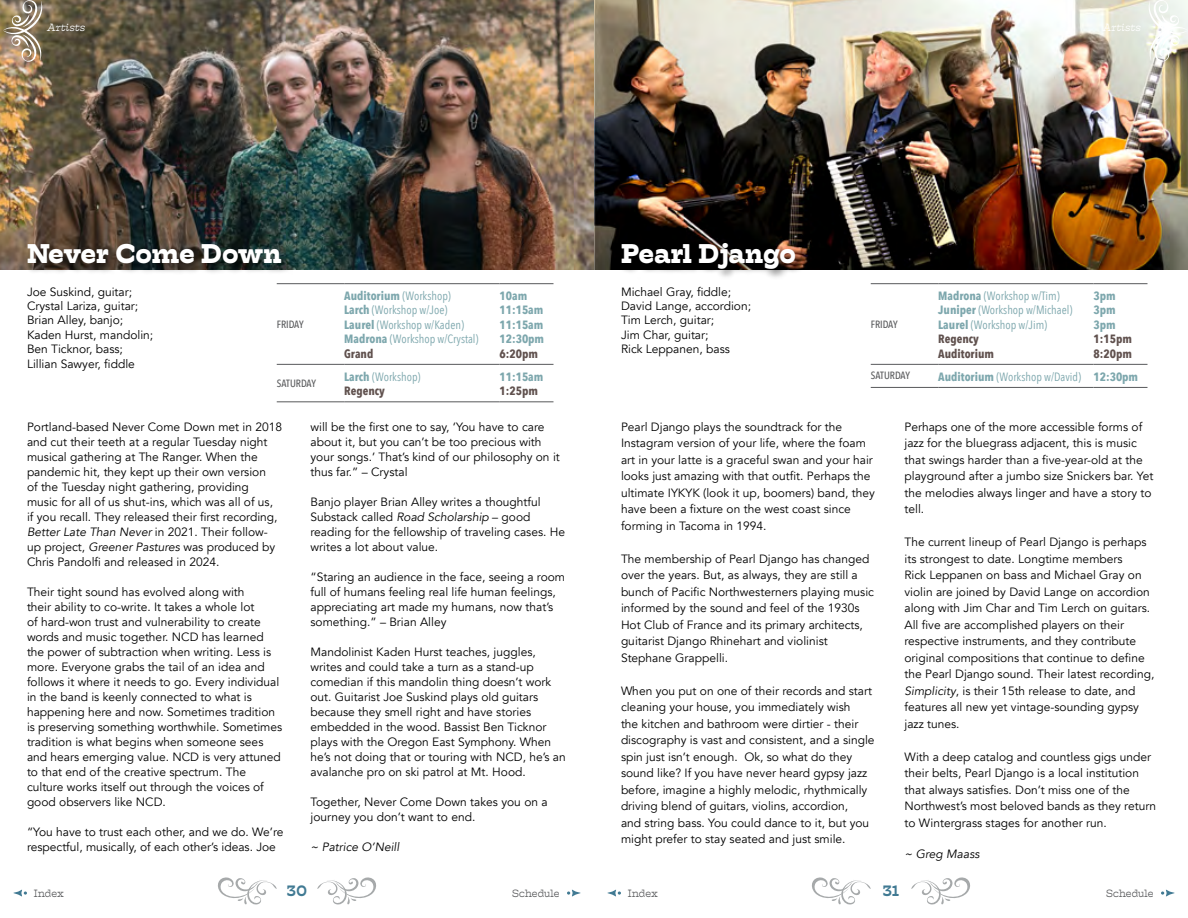
<style>
.page{position:relative;width:1188px;height:918px;background:#fff}
.page>*{position:absolute;margin:0;border:0;box-sizing:border-box;transform-origin:0 0}
.t1{font:700 27px "Hatch";letter-spacing:-.015em;color:#fff}
.t2{font:500 15px "Hatch";color:#417a93}
.t3{font:12px/15px "Avenir";color:#000}
.t4{font:12px/14.4px "Avenir Next Condensed";color:#7da7ad}
.t5{font:700 12px/14.4px "Avenir Next Condensed";color:#7da7ad;text-align:justify}
.t6{font:italic 12px "Avenir";color:#000}
.t7{font:700 12px/14.4px "Avenir Next Condensed";color:#60514e}
.t8{font:500 10.5px "Avenir Next Condensed";color:#58595b}
.t9{font:300 10.5px "Hatch";color:#58595b}
.t10{font:italic 300 10.5px "Hatch";color:#fff}
.s1{font-weight:700}
.s2{font-weight:700;color:#60514e}
.s3{font-weight:400}
.s4{font-style:italic}
</style>
<div class="page">
<img style="left:594px;top:0;width:594px;height:270px">
<img style="left:0;top:0;width:594px;height:270px">
<svg style="left:218px;top:877px;width:59px;height:28px"></svg>
<svg style="left:317px;top:877px;width:59px;height:28px"></svg>
<svg style="left:812px;top:877px;width:59px;height:28px"></svg>
<svg style="left:911px;top:877px;width:59px;height:28px"></svg>
<svg style="left:3px;top:0;width:42px;height:64px;background:#a6947c"></svg>
<svg style="left:1146px;top:0;width:42px;height:64px"></svg>
<hr style="left:871px;top:283px;width:67px;height:1px;background:#58595b">
<hr style="left:938px;top:283px;width:156px;height:1px;background:#58595b">
<hr style="left:1094px;top:283px;width:54px;height:1px;background:#58595b">
<hr style="left:871px;top:364px;width:67px;height:1px;background:#58595b">
<hr style="left:938px;top:364px;width:156px;height:1px;background:#58595b">
<hr style="left:1094px;top:364px;width:54px;height:1px;background:#58595b">
<hr style="left:871px;top:387px;width:67px;height:1px;background:#58595b">
<hr style="left:938px;top:387px;width:156px;height:1px;background:#58595b">
<hr style="left:1094px;top:387px;width:54px;height:1px;background:#58595b">
<div style="left:618px;top:241px;width:189px;height:39px;background:#000;opacity:.51"></div>
<hr style="left:277px;top:283px;width:67px;height:1px;background:#58595b">
<hr style="left:344px;top:283px;width:156px;height:1px;background:#58595b">
<hr style="left:500px;top:283px;width:54px;height:1px;background:#58595b">
<hr style="left:277px;top:364px;width:67px;height:1px;background:#58595b">
<hr style="left:344px;top:364px;width:156px;height:1px;background:#58595b">
<hr style="left:500px;top:364px;width:54px;height:1px;background:#58595b">
<hr style="left:277px;top:402px;width:67px;height:1px;background:#58595b">
<hr style="left:344px;top:402px;width:156px;height:1px;background:#58595b">
<hr style="left:500px;top:402px;width:54px;height:1px;background:#58595b">
<div style="left:24px;top:242px;width:269px;height:33px;background:#000;opacity:.51"></div>
<svg style="left:13px;top:890px;width:14px;height:7px"></svg>
<svg style="left:567px;top:890px;width:14px;height:7px"></svg>
<svg style="left:607px;top:890px;width:14px;height:7px"></svg>
<svg style="left:1161px;top:890px;width:14px;height:7px"></svg>
<p class="t10" style="left:47px;top:20px;width:39px">Artists</p>
<p class="t10" style="left:1103px;top:20px;width:39px">Artists</p>
<h1 class="t1" style="left:27px;top:236px;width:256px">Never Come Down</h1>
<h1 class="t1" style="left:621px;top:236px;width:177px">Pearl Django</h1>
<p class="t3" style="left:27px;top:284px;width:128px;line-height:14.4px">Joe Suskind, guitar;<br>Crystal Lariza, guitar;<br>Brian Alley, banjo;<br>Kaden Hurst, mandolin;<br>Ben Ticknor, bass;<br>Lillian Sawyer, fiddle</p>
<p class="t8" style="left:277px;top:317px;width:29px">FRIDAY</p>
<p class="t4" style="left:344px;top:288px;width:136px"><span class="s1">Auditorium</span> (Workshop)<br><span class="s1">Larch</span> (Workshop w/Joe)<br><span class="s1">Laurel</span> (Workshop w/Kaden)<br><span class="s1">Madrona</span> (Workshop w/Crystal)<br><span class="s2">Grand</span></p>
<p class="t5" style="left:500px;top:289px;width:46px;text-align:left">10am<br>11:15am<br>11:15am<br>12:30pm</p>
<p class="t7" style="left:500px;top:346px;width:40px">6:20pm</p>
<p class="t8" style="left:277px;top:377px;width:41px">SATURDAY</p>
<p class="t4" style="left:344px;top:369px;width:78px"><span class="s1">Larch</span> (Workshop)<br><span class="s2">Regency</span></p>
<p class="t5" style="left:500px;top:369px;width:45px">11:15am</p>
<p class="t7" style="left:500px;top:384px;width:40px">1:25pm</p>
<p class="t3" style="left:621px;top:284px;width:132px;line-height:14.4px">Michael Gray, fiddle;<br>David Lange, accordion;<br>Tim Lerch, guitar;<br>Jim Char, guitar;<br>Rick Leppanen, bass</p>
<p class="t8" style="left:871px;top:317px;width:29px">FRIDAY</p>
<p class="t4" style="left:938px;top:288px;width:136px"><span class="s1">Madrona</span> (Workshop w/Tim)<br><span class="s1">Juniper</span> (Workshop w/Michael)<br><span class="s1">Laurel</span> (Workshop w/Jim)<br><span class="s2">Regency<br>Auditorium</span></p>
<p class="t5" style="left:1094px;top:289px;width:24px">3pm 3pm 3pm</p>
<p class="t7" style="left:1094px;top:332px;width:40px">1:15pm<br>8:20pm</p>
<p class="t8" style="left:871px;top:369px;width:41px">SATURDAY</p>
<p class="t5" style="left:938px;top:369px;width:201px">Auditorium <span class="s3">(Workshop w/David)</span> 12:30pm</p>
<p class="t3" style="left:27px;top:419px;width:257px">Portland-based Never Come Down met in 2018 and cut their teeth at a regular Tuesday night musical gathering at The Ranger. When the pandemic hit, they kept up their own version<br>of the Tuesday night gathering, providing music for all of us shut-ins, which was all of us, if you recall. They released their first recording, <span class="s4">Better Late Than Never</span> in 2021. Their follow&shy;up project, <span class="s4">Greener Pastures</span> was produced by Chris Pandolfi and released in 2024.</p>
<p class="t3" style="left:27px;top:584px;width:257px">Their tight sound has evolved along with<br>their ability to co-write. It takes a whole lot<br>of hard-won trust and vulnerability to create words and music together. NCD has learned the power of subtraction when writing. Less is more. Everyone grabs the tail of an idea and follows it where it needs to go. Every individual in the band is keenly connected to what is happening here and now. Sometimes tradition is preserving something worthwhile. Sometimes tradition is what begins when someone sees and hears emerging value. NCD is very attuned to that end of the creative spectrum. The culture works itself out through the voices of good observers like NCD.</p>
<p class="t3" style="left:27px;top:824px;width:258px">“You have to trust each other, and we do. We’re respectful, musically, of each other’s ideas. Joe</p>
<p class="t3" style="left:310px;top:419px;width:251px">will be the first one to say, ‘You have to care about it, but you can’t be too precious with your songs.’ That’s kind of our philosophy on it thus far.” – Crystal</p>
<p class="t3" style="left:310px;top:494px;width:256px">Banjo player Brian Alley writes a thoughtful Substack called <span class="s4">Road Scholarship</span> – good reading for the fellowship of traveling cases. He writes a lot about value.</p>
<p class="t3" style="left:310px;top:569px;width:256px">“Staring an audience in the face, seeing a room full of humans feeling real life human feelings, appreciating art made my humans, now that’s something.” – Brian Alley</p>
<p class="t3" style="left:310px;top:644px;width:257px">Mandolinist Kaden Hurst teaches, juggles, writes and could take a turn as a stand-up comedian if this mandolin thing doesn’t work out. Guitarist Joe Suskind plays old guitars because they smell right and have stories embedded in the wood. Bassist Ben Ticknor plays with the Oregon East Symphony. When he’s not doing that or touring with NCD, he’s an avalanche pro on ski patrol at Mt. Hood.</p>
<p class="t3" style="left:310px;top:794px;width:239px">Together, Never Come Down takes you on a journey you don’t want to end.</p>
<p class="t6" style="left:310px;top:839px;width:90px">~ Patrice O’Neill</p>
<p class="t3" style="left:621px;top:418px;width:255px;line-height:16.5px">Pearl Django plays the soundtrack for the Instagram version of your life, where the foam art in your latte is a graceful swan and your hair looks just amazing with that outfit. Perhaps the ultimate IYKYK (look it up, boomers) band, they have been a fixture on the west coast since forming in Tacoma in 1994.</p>
<p class="t3" style="left:621px;top:550px;width:255px;line-height:16.5px">The membership of Pearl Django has changed over the years. But, as always, they are still a bunch of Pacific Northwesterners playing music informed by the sound and feel of the 1930s Hot Club of France and its primary architects, guitarist Django Rhinehart and violinist Stephane Grappelli.</p>
<p class="t3" style="left:621px;top:682px;width:255px;line-height:16.5px">When you put on one of their records and start cleaning your house, you immediately wish<br>the kitchen and bathroom were dirtier - their discography is vast and consistent, and a single spin just isn’t enough. Ok, so what do they sound like? If you have never heard gypsy jazz before, imagine a highly melodic, rhythmically driving blend of guitars, violins, accordion,<br>and string bass. You could dance to it, but you might prefer to stay seated and just smile.</p>
<p class="t3" style="left:904px;top:418px;width:250px;line-height:16.5px">Perhaps one of the more accessible forms of jazz for the bluegrass adjacent, this is music that swings harder than a five-year-old at the playground after a jumbo size Snickers bar. Yet the melodies always linger and have a story to tell.</p>
<p class="t3" style="left:904px;top:534px;width:251px;line-height:16.5px">The current lineup of Pearl Django is perhaps its strongest to date. Longtime members<br>Rick Leppanen on bass and Michael Gray on violin are joined by David Lange on accordion along with Jim Char and Tim Lerch on guitars.<br>All five are accomplished players on their respective instruments, and they contribute original compositions that continue to define the Pearl Django sound. Their latest recording, <span class="s4">Simplicity</span>, is their 15th release to date, and features all new yet vintage-sounding gypsy jazz tunes.</p>
<p class="t3" style="left:904px;top:748px;width:253px;line-height:16.5px">With a deep catalog and countless gigs under their belts, Pearl Django is a local institution that always satisfies. Don’t miss one of the Northwest’s most beloved bands as they return to Wintergrass stages for another run.</p>
<p class="t6" style="left:904px;top:847px;width:77px">~ Greg Maass</p>
<p class="t2" style="left:287px;top:880px;width:22px">30</p>
<p class="t2" style="left:883px;top:880px;width:18px">31</p>
<p class="t9" style="left:34px;top:886px;width:32px">Index</p>
<p class="t9" style="left:512px;top:886px;width:49px">Schedule</p>
<p class="t9" style="left:628px;top:886px;width:32px">Index</p>
<p class="t9" style="left:1106px;top:886px;width:49px">Schedule</p>
</div>
